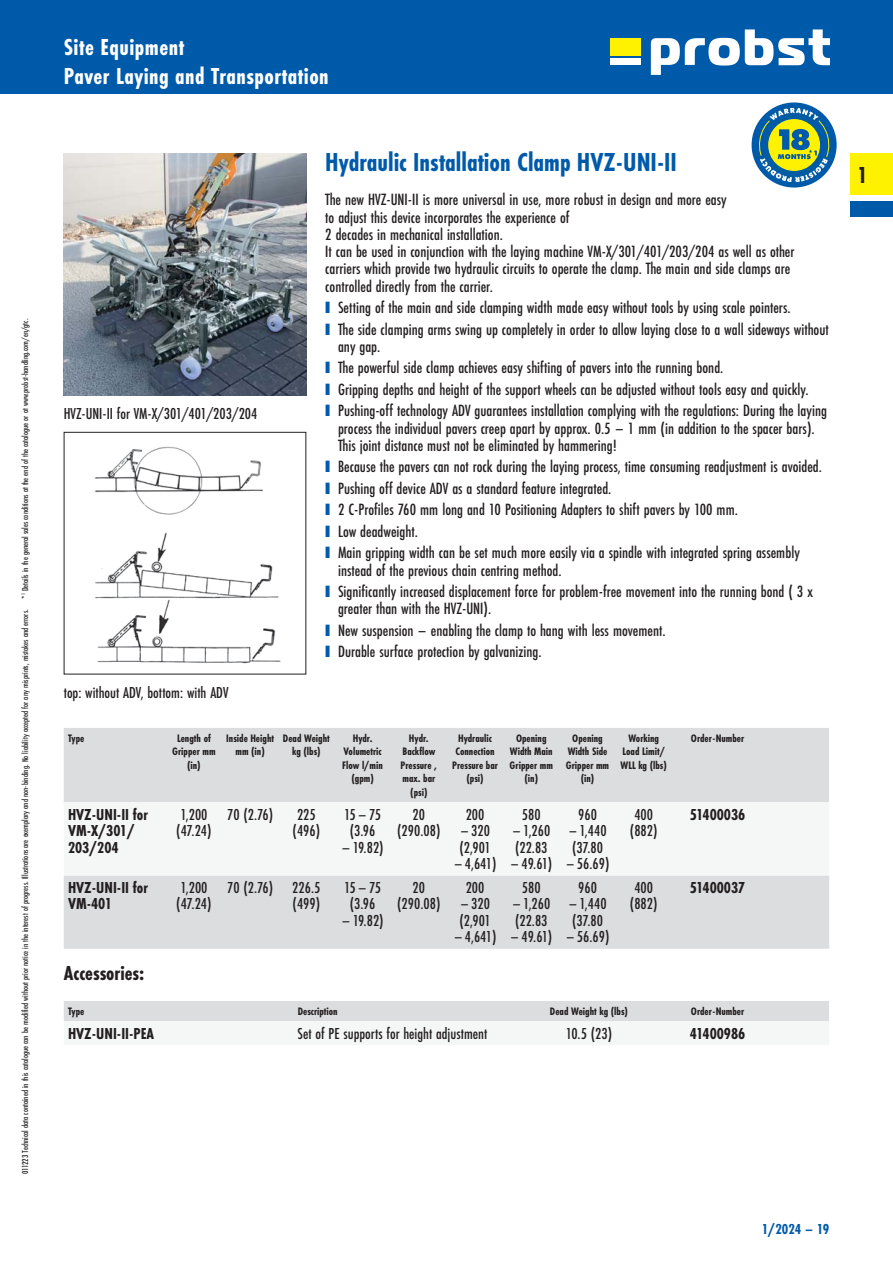
<style>
.page{position:relative;width:893px;height:1263px;background:#fff}
.page>*{position:absolute;margin:0;border:0;box-sizing:border-box;transform-origin:0 0}
.t1{font:700 27px "Futura PT Cond";color:#005aaa}
.t2{font:700 24px/28.5px "Futura PT Cond";letter-spacing:.02em;color:#fff}
.t3{font:700 24px "Futura PT Cond";color:#231f20}
.t4{font:700 21px "Futura PT Cond";color:#231f20}
.t5{font:500 16.95px/17.2px "Futura PT Cond";color:#231f20}
.t6{font:500 16.5px/16.5px "Futura PT Cond";color:#231f20}
.t7{font:700 16.5px/16.5px "Futura PT Cond";color:#231f20}
.t8{font:700 15px "Futura PT Cond";color:#005aaa}
.t9{font:700 11.25px/13.5px "Futura PT Cond";color:#231f20;text-align:center}
.t10{font:500 9px "Futura PT Cond";color:#231f20}
.s1{font-family:"Arial";font-weight:400;font-size:24.6px;color:#005aaa}
</style>
<div class="page">
<div style="left:0;top:0;width:893px;height:94px;background:#005aaa"></div>
<div style="left:610px;top:38px;width:31px;height:17px;background:#fff200"></div>
<svg style="left:651px;top:29px;width:178px;height:46px"></svg>
<div style="left:610px;top:58px;width:31px;height:7px;background:#fff"></div>
<div style="left:850px;top:153px;width:43px;height:42px;background:#fff200"></div>
<div style="left:850px;top:201px;width:43px;height:16px;background:#005aaa"></div>
<img style="left:64px;top:153px;width:242px;height:242px">
<img style="left:94px;top:446px;width:187px;height:218px">
<div style="left:64px;top:728px;width:765px;height:221px;background:#dcddde"></div>
<div style="left:64px;top:802px;width:765px;height:73px;background:#f5f6f6"></div>
<div style="left:64px;top:1001px;width:765px;height:21px;background:#dcddde"></div>
<svg style="left:752px;top:102px;width:85px;height:86px"></svg>
<svg style="left:755px;top:106px;width:78px;height:78px;background:#709f8b"></svg>
<p class="t10" style="left:21px;top:1174px;width:856px;rotate:-90deg">011223 Technical data contained in this catalogue can be modified without prior notice in the interest of progress. Illustrations are exemplary and non- binding. No liability accepted for any misprints, mistakes and errors. *<sup>1</sup> Details in the general sales conditions at the end of the catalogue or at www.probst-handling.com/en/gtc.</p>
<h2 class="t2" style="left:64px;top:34px;width:266px">Site Equipment<br>Paver Laying and Transportation</h2>
<p class="t6" style="left:64px;top:406px;width:195px">HVZ- UNI- II for VM- X/301/401/203/204</p>
<p class="t6" style="left:64px;top:685px;width:166px">top: without ADV, bottom: with ADV</p>
<h1 class="t1" style="left:325px;top:149px;width:353px">Hydraulic Installation Clamp HVZ-UNI-II</h1>
<p class="t5" style="left:325px;top:192px;width:471px">The new HVZ-UNI-II is more universal in use, more robust in design and more easy<br>to adjust this device incorporates the experience of<br>2 decades in mechanical installation.<br>It can be used in conjunction with the laying machine VM-X/301/401/203/204 as well as other carriers which provide two hydraulic circuits to operate the clamp. The main and side clamps are controlled directly from the carrier.</p>
<p class="t5" style="left:325px;top:300px;width:467px"><span class="s1">■</span> Setting of the main and side clamping width made easy without tools by using scale pointers.</p>
<p class="t5" style="left:338px;top:321px;width:492px;text-indent:-13px"><span class="s1">■</span> The side clamping arms swing up completely in order to allow laying close to a wall sideways without any gap.</p>
<p class="t5" style="left:325px;top:360px;width:400px"><span class="s1">■</span> The powerful side clamp achieves easy shifting of pavers into the running bond.</p>
<p class="t5" style="left:325px;top:381px;width:485px"><span class="s1">■</span> Gripping depths and height of the support wheels can be adjusted without tools easy and quickly.</p>
<p class="t5" style="left:338px;top:403px;width:490px;text-indent:-13px"><span class="s1">■</span> Pushing-off technology ADV guarantees installation complying with the regulations: During the laying process the individual pavers creep apart by approx. 0.5 – 1 mm (in addition to the spacer bars).<br>This joint distance must not be eliminated by hammering!</p>
<p class="t5" style="left:325px;top:459px;width:498px"><span class="s1">■</span> Because the pavers can not rock during the laying process, time consuming readjustment is avoided.</p>
<p class="t5" style="left:325px;top:480px;width:288px"><span class="s1">■</span> Pushing off device ADV as a standard feature integrated.</p>
<p class="t5" style="left:325px;top:502px;width:414px"><span class="s1">■</span> 2 C-Profiles 760 mm long and 10 Positioning Adapters to shift pavers by 100 mm.</p>
<p class="t5" style="left:325px;top:523px;width:94px"><span class="s1">■</span> Low deadweight.</p>
<p class="t5" style="left:338px;top:545px;width:463px;text-indent:-13px"><span class="s1">■</span> Main gripping width can be set much more easily via a spindle with integrated spring assembly instead of the previous chain centring method.</p>
<p class="t5" style="left:338px;top:584px;width:476px;text-indent:-13px"><span class="s1">■</span> Significantly increased displacement force for problem-free movement into the running bond ( 3 x greater than with the HVZ-UNI).</p>
<p class="t5" style="left:325px;top:622px;width:342px"><span class="s1">■</span> New suspension – enabling the clamp to hang with less movement.</p>
<p class="t5" style="left:325px;top:644px;width:218px"><span class="s1">■</span> Durable surface protection by galvanizing.</p>
<p class="t9" style="left:68px;top:732px;width:18px">Type</p>
<p class="t9" style="left:172px;top:732px;width:45px">Length of<br>Gripper mm (in)</p>
<p class="t9" style="left:226px;top:732px;width:49px">Inside Height mm (in)</p>
<p class="t9" style="left:283px;top:732px;width:48px">Dead Weight kg (lbs)</p>
<p class="t9" style="left:342px;top:732px;width:42px">Hydr.<br>Volumetric<br>Flow l/min (gpm)</p>
<p class="t9" style="left:401px;top:732px;width:38px">Hydr.<br>Backflow<br>Pressure , max. bar (psi)</p>
<p class="t9" style="left:452px;top:732px;width:47px">Hydraulic<br>Connection<br>Pressure bar (psi)</p>
<p class="t9" style="left:510px;top:732px;width:45px">Opening<br>Width Main<br>Gripper mm (in)</p>
<p class="t9" style="left:566px;top:732px;width:45px">Opening<br>Width Side<br>Gripper mm (in)</p>
<p class="t9" style="left:620px;top:732px;width:48px">Working<br>Load Limit/<br>WLL kg (lbs)</p>
<p class="t9" style="left:691px;top:732px;width:55px">Order- Number</p>
<p class="t7" style="left:68px;top:806px;width:81px">HVZ- UNI- II for<br>VM- X/ 301/<br>203/ 204</p>
<p class="t6" style="left:176px;top:806px;width:37px">1,200 (47.24)</p>
<p class="t6" style="left:227px;top:806px;width:48px">70 (2.76)</p>
<p class="t6" style="left:293px;top:806px;width:29px">225 (496)</p>
<p class="t6" style="left:344px;top:806px;width:38px;text-align:center">15 – 75 (3.96</p>
<p class="t6" style="left:630px;top:806px;width:29px">400 (882)</p>
<p class="t7" style="left:690px;top:806px;width:57px">51400036</p>
<p class="t6" style="left:397px;top:806px;width:45px;text-align:center">20 (290.08)</p>
<p class="t6" style="left:466px;top:806px;width:20px">200</p>
<p class="t6" style="left:522px;top:806px;width:20px">580</p>
<p class="t6" style="left:512px;top:823px;width:40px">– 1,260 (22.83</p>
<p class="t6" style="left:510px;top:856px;width:44px">– 49.61)</p>
<p class="t6" style="left:578px;top:806px;width:20px">960</p>
<p class="t6" style="left:568px;top:823px;width:40px">– 1,440 (37.80</p>
<p class="t6" style="left:566px;top:856px;width:45px">– 56.69)</p>
<p class="t6" style="left:459px;top:823px;width:33px">– 320 (2,901</p>
<p class="t6" style="left:454px;top:856px;width:44px">– 4,641)</p>
<p class="t6" style="left:342px;top:839px;width:44px">– 19.82)</p>
<p class="t7" style="left:68px;top:880px;width:81px">HVZ- UNI- II for<br>VM- 401</p>
<p class="t6" style="left:176px;top:880px;width:37px">1,200 (47.24)</p>
<p class="t6" style="left:227px;top:880px;width:95px;text-align:right">70 (2.76) 226.5 (499)</p>
<p class="t6" style="left:344px;top:880px;width:38px;text-align:center">15 – 75 (3.96</p>
<p class="t6" style="left:342px;top:913px;width:44px">– 19.82)</p>
<p class="t6" style="left:397px;top:880px;width:45px;text-align:center">20 (290.08)</p>
<p class="t6" style="left:466px;top:880px;width:20px">200</p>
<p class="t6" style="left:459px;top:896px;width:33px">– 320 (2,901</p>
<p class="t6" style="left:454px;top:929px;width:44px">– 4,641)</p>
<p class="t6" style="left:522px;top:880px;width:20px">580</p>
<p class="t6" style="left:512px;top:896px;width:40px">– 1,260 (22.83</p>
<p class="t6" style="left:510px;top:929px;width:44px">– 49.61)</p>
<p class="t6" style="left:578px;top:880px;width:20px">960</p>
<p class="t6" style="left:568px;top:896px;width:40px">– 1,440 (37.80</p>
<p class="t6" style="left:566px;top:929px;width:45px">– 56.69)</p>
<p class="t6" style="left:630px;top:880px;width:29px">400 (882)</p>
<p class="t7" style="left:690px;top:880px;width:57px">51400037</p>
<p class="t4" style="left:64px;top:962px;width:82px">Accessories:</p>
<p class="t9" style="left:68px;top:1005px;width:18px">Type</p>
<p class="t9" style="left:298px;top:1005px;width:42px">Description</p>
<p class="t9" style="left:550px;top:1005px;width:80px">Dead Weight kg (lbs)</p>
<p class="t9" style="left:691px;top:1005px;width:55px">Order- Number</p>
<p class="t7" style="left:68px;top:1025px;width:88px">HVZ- UNI- II- PEA</p>
<p class="t6" style="left:298px;top:1025px;width:191px">Set of PE supports for height adjustment</p>
<p class="t6" style="left:566px;top:1025px;width:48px">10.5 (23)</p>
<p class="t7" style="left:690px;top:1025px;width:57px">41400986</p>
<h2 class="t3" style="left:857px;top:163px;width:12px">1</h2>
<p class="t8" style="left:762px;top:1221px;width:69px">1/2024 – 19</p>
</div>
